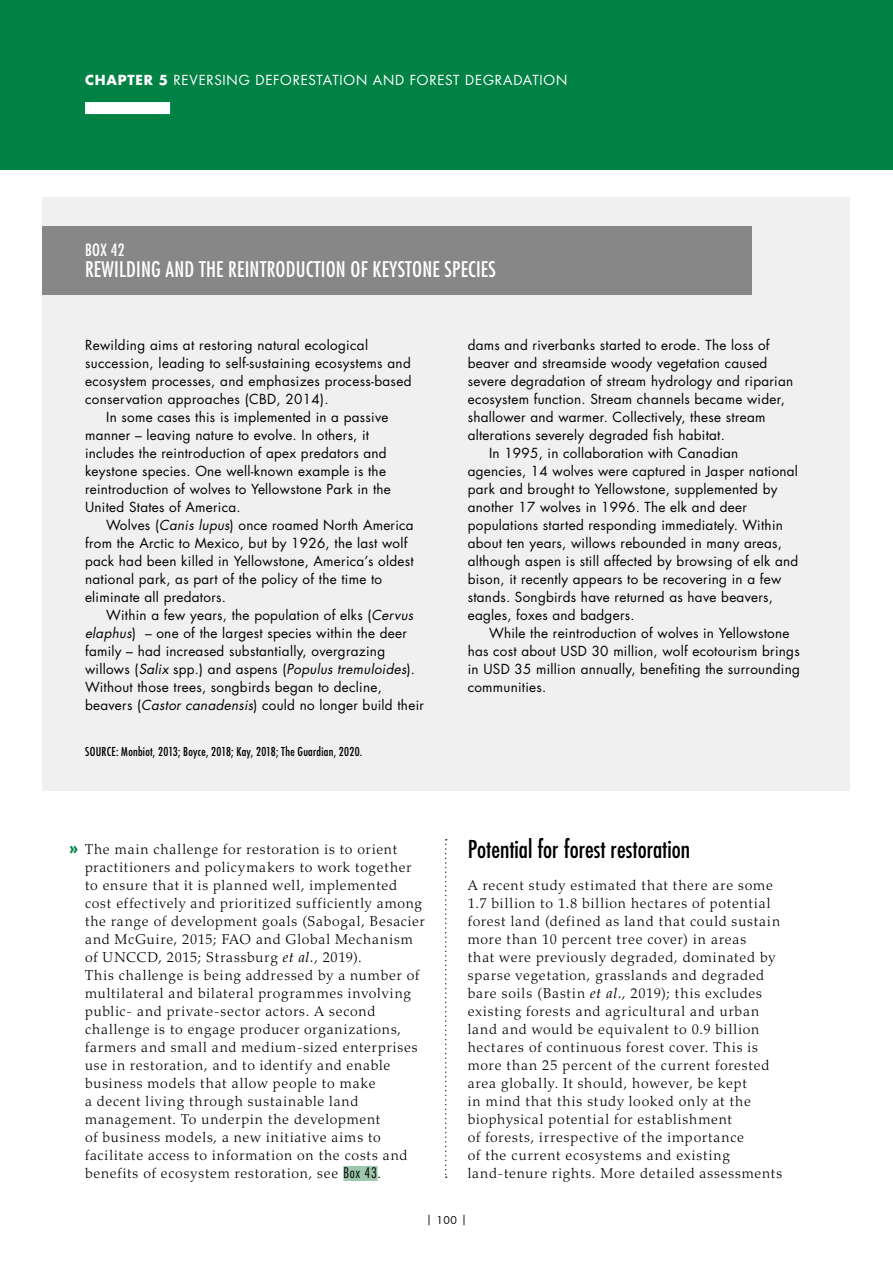
<style>
.page{position:relative;width:893px;height:1263px;background:#fff}
.page>*{position:absolute;margin:0;border:0;box-sizing:border-box;transform-origin:0 0}
.t1{font:condensed 24px "Futura Std";color:#000}
.t2{font:condensed 21px "Futura Std";letter-spacing:.01em;color:#fff}
.t3{font:condensed 16.5px "Futura Std";color:#fff}
.t4{font:800 16.5px "Futura Std";color:#008244}
.t5{font:300 14.25px/18px "Palatino LT Std";letter-spacing:.055em;color:#000}
.t6{font:13.5px "Futura Std";letter-spacing:.02em;color:#000}
.t7{font:13.5px "Futura Std";letter-spacing:.055em;color:#fff}
.t8{font:condensed 12px "Futura Std";letter-spacing:.025em;color:#000}
.t9{font:10.5px "Futura Std";color:#000}
.s1{font-weight:700}
.s2{font-style:italic}
.s3{font-weight:400;font-style:italic}
.s4{font-family:"Futura Std";font-stretch:condensed}
</style>
<div class="page">
<div style="left:0;top:0;width:893px;height:170px;background:#008244"></div>
<div style="left:85px;top:102px;width:85px;height:12px;background:#fff"></div>
<div style="left:343px;top:1166px;width:35px;height:15px;background:#9ec8ad"></div>
<div style="left:43px;top:197px;width:807px;height:594px;background:#f0f0f0"></div>
<div style="left:43px;top:226px;width:709px;height:68px;background:#878787"></div>
<svg style="left:445px;top:839px;width:2px;height:339px"></svg>
<p class="t7" style="left:85px;top:71px;width:484px"><span class="s1">CHAPTER 5</span> REVERSING DEFORESTATION AND FOREST DEGRADATION</p>
<p class="t3" style="left:85px;top:240px;width:41px">BOX 42</p>
<h2 class="t2" style="left:85px;top:257px;width:412px">REWILDING AND THE REINTRODUCTION OF KEYSTONE SPECIES</h2>
<p class="t6" style="left:85px;top:336px;width:285px">Rewilding aims at restoring natural ecological</p>
<p class="t6" style="left:85px;top:354px;width:327px">succession, leading to self-sustaining ecosystems and</p>
<p class="t6" style="left:85px;top:372px;width:328px">ecosystem processes, and emphasizes process-based</p>
<p class="t6" style="left:85px;top:390px;width:245px">conservation approaches (CBD, 2014).</p>
<p class="t6" style="left:106px;top:408px;width:284px">In some cases this is implemented in a passive</p>
<p class="t6" style="left:85px;top:426px;width:286px">manner – leaving nature to evolve. In others, it</p>
<p class="t6" style="left:85px;top:444px;width:303px">includes the reintroduction of apex predators and</p>
<p class="t6" style="left:85px;top:462px;width:302px">keystone species. One well-known example is the</p>
<p class="t6" style="left:85px;top:480px;width:307px">reintroduction of wolves to Yellowstone Park in the</p>
<p class="t6" style="left:85px;top:498px;width:157px">United States of America.</p>
<p class="t6" style="left:106px;top:516px;width:309px">Wolves (<span class="s2">Canis lupus</span>) once roamed North America</p>
<p class="t6" style="left:85px;top:534px;width:324px">from the Arctic to Mexico, but by 1926, the last wolf</p>
<p class="t6" style="left:85px;top:552px;width:330px">pack had been killed in Yellowstone, America’s oldest</p>
<p class="t6" style="left:85px;top:570px;width:299px">national park, as part of the policy of the time to</p>
<p class="t6" style="left:85px;top:588px;width:142px">eliminate all predators.</p>
<p class="t6" style="left:106px;top:606px;width:308px">Within a few years, the population of elks (<span class="s2">Cervus</span></p>
<p class="t6" style="left:85px;top:624px;width:323px"><span class="s2">elaphus</span>) – one of the largest species within the deer</p>
<p class="t6" style="left:85px;top:642px;width:302px">family – had increased substantially, overgrazing</p>
<p class="t6" style="left:85px;top:660px;width:331px">willows (<span class="s2">Salix</span> spp.) and aspens (<span class="s2">Populus tremuloides</span>).</p>
<p class="t6" style="left:85px;top:678px;width:298px">Without those trees, songbirds began to decline,</p>
<p class="t6" style="left:85px;top:696px;width:340px">beavers (<span class="s2">Castor canadensis</span>) could no longer build their</p>
<p class="t8" style="left:85px;top:744px;width:279px">SOURCE: Monbiot, 2013; Boyce, 2018; Kay, 2018; The Guardian, 2020.</p>
<p class="t6" style="left:468px;top:336px;width:303px">dams and riverbanks started to erode. The loss of</p>
<p class="t6" style="left:468px;top:354px;width:301px">beaver and streamside woody vegetation caused</p>
<p class="t6" style="left:468px;top:372px;width:327px">severe degradation of stream hydrology and riparian</p>
<p class="t6" style="left:468px;top:390px;width:319px">ecosystem function. Stream channels became wider,</p>
<p class="t6" style="left:468px;top:408px;width:299px">shallower and warmer. Collectively, these stream</p>
<p class="t6" style="left:468px;top:426px;width:259px">alterations severely degraded fish habitat.</p>
<p class="t6" style="left:489px;top:444px;width:251px">In 1995, in collaboration with Canadian</p>
<p class="t6" style="left:468px;top:462px;width:332px">agencies, 14 wolves were captured in Jasper national</p>
<p class="t6" style="left:468px;top:480px;width:311px">park and brought to Yellowstone, supplemented by</p>
<p class="t6" style="left:468px;top:498px;width:281px">another 17 wolves in 1996. The elk and deer</p>
<p class="t6" style="left:468px;top:516px;width:317px">populations started responding immediately. Within</p>
<p class="t6" style="left:468px;top:534px;width:316px">about ten years, willows rebounded in many areas,</p>
<p class="t6" style="left:468px;top:552px;width:332px">although aspen is still affected by browsing of elk and</p>
<p class="t6" style="left:468px;top:570px;width:315px">bison, it recently appears to be recovering in a few</p>
<p class="t6" style="left:468px;top:588px;width:307px">stands. Songbirds have returned as have beavers,</p>
<p class="t6" style="left:468px;top:606px;width:168px">eagles, foxes and badgers.</p>
<p class="t6" style="left:489px;top:624px;width:302px">While the reintroduction of wolves in Yellowstone</p>
<p class="t6" style="left:468px;top:642px;width:333px">has cost about USD 30 million, wolf ecotourism brings</p>
<p class="t6" style="left:468px;top:660px;width:334px">in USD 35 million annually, benefiting the surrounding</p>
<p class="t6" style="left:468px;top:678px;width:80px">communities.</p>
<p class="t5" style="left:85px;top:840px;width:341px">The main challenge for restoration is to orient practitioners and policymakers to work together to ensure that it is planned well, implemented cost effectively and prioritized sufficiently among the range of development goals (Sabogal, Besacier and McGuire, 2015; FAO and Global Mechanism of UNCCD, 2015; Strassburg <span class="s3">et al.</span>, 2019).<br>This challenge is being addressed by a number of multilateral and bilateral programmes involving public- and private-sector actors. A second challenge is to engage producer organizations, farmers and small and medium-sized enterprises use in restoration, and to identify and enable business models that allow people to make<br>a decent living through sustainable land management. To underpin the development<br>of business models, a new initiative aims to facilitate access to information on the costs and benefits of ecosystem restoration, see <span class="s4">Box 43</span>.</p>
<h1 class="t1" style="left:468px;top:834px;width:224px">Potential for forest restoration</h1>
<p class="t4" style="left:69px;top:837px;width:11px">»</p>
<p class="t5" style="left:468px;top:876px;width:316px">A recent study estimated that there are some 1.7 billion to 1.8 billion hectares of potential forest land (defined as land that could sustain more than 10 percent tree cover) in areas<br>that were previously degraded, dominated by sparse vegetation, grasslands and degraded bare soils (Bastin <span class="s3">et al.</span>, 2019); this excludes existing forests and agricultural and urban land and would be equivalent to 0.9 billion hectares of continuous forest cover. This is more than 25 percent of the current forested area globally. It should, however, be kept<br>in mind that this study looked only at the biophysical potential for establishment<br>of forests, irrespective of the importance<br>of the current ecosystems and existing land-tenure rights. More detailed assessments</p>
<p class="t9" style="left:426px;top:1214px;width:42px">| 100 |</p>
</div>
